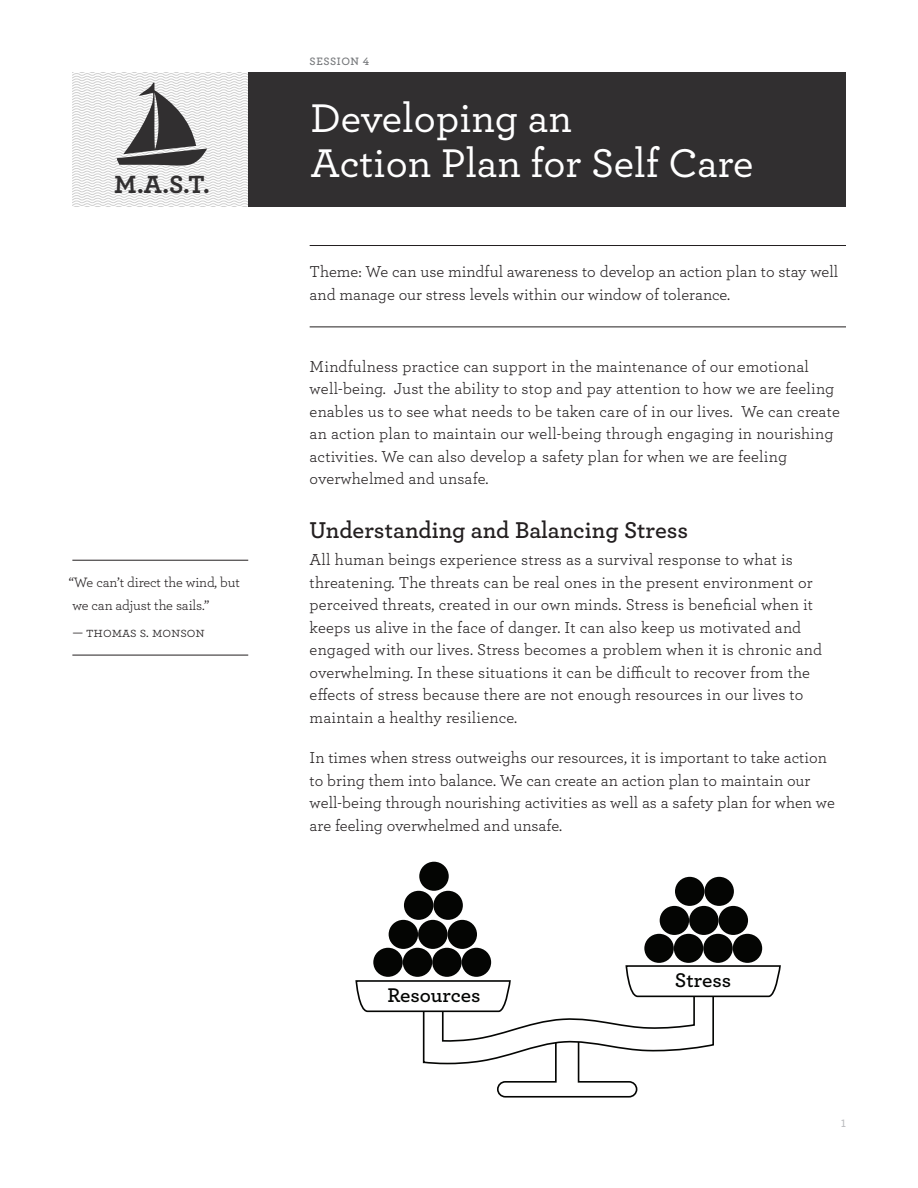
<style>
.page{position:relative;width:918px;height:1188px;background:#fff}
.page>*{position:absolute;margin:0;border:0;box-sizing:border-box;transform-origin:0 0}
._01_Main_Title{font:500 42px/45px "Archer";color:#fff}
._01_Main_Title-2{font:700 26.1px "Archer";color:#312f30}
._02_Header{font:600 24px "Archer";color:#231f20}
.t1{font:600 20.7px "Archer";color:#040503}
._04_Body{font:16.5px/22.5px "Archer";letter-spacing:.005em;color:#231f20}
._07_Aside{font:14.25px/22.5px "Archer";letter-spacing:-.01em;color:#231f20}
._00_Session_Number{font:600 11.25px "Archer";letter-spacing:.05em;color:#76787b}
._00_Session_Number-2{font:600 11.25px "Archer";color:#bcbdc0}
</style>
<div class="page">
<hr style="left:310px;top:245px;width:536px;height:1px;background:#231f20">
<hr style="left:310px;top:327px;width:536px;height:1px;background:#231f20">
<div style="left:249px;top:72px;width:597px;height:135px;background:#312f30"></div>
<svg style="left:73px;top:72px;width:176px;height:135px"></svg>
<hr style="left:72px;top:560px;width:176px;height:1px;background:#231f20">
<hr style="left:72px;top:655px;width:176px;height:1px;background:#231f20">
<div style="left:497px;top:1081px;width:140px;height:17px;border:2px solid #040503;border-radius:8px"></div>
<svg style="left:355px;top:965px;width:426px;height:100px"></svg>
<div style="left:373px;top:948px;width:30px;height:29px;background:#040503;border-radius:50%"></div>
<div style="left:403px;top:948px;width:29px;height:29px;background:#040503;border-radius:50%"></div>
<div style="left:432px;top:948px;width:30px;height:29px;background:#040503;border-radius:50%"></div>
<div style="left:389px;top:920px;width:29px;height:29px;background:#040503;border-radius:50%"></div>
<div style="left:418px;top:920px;width:30px;height:29px;background:#040503;border-radius:50%"></div>
<div style="left:419px;top:862px;width:30px;height:29px;background:#040503;border-radius:50%"></div>
<div style="left:404px;top:891px;width:29px;height:29px;background:#040503;border-radius:50%"></div>
<div style="left:433px;top:891px;width:30px;height:29px;background:#040503;border-radius:50%"></div>
<div style="left:448px;top:920px;width:29px;height:29px;background:#040503;border-radius:50%"></div>
<div style="left:462px;top:948px;width:29px;height:29px;background:#040503;border-radius:50%"></div>
<div style="left:644px;top:934px;width:30px;height:29px;background:#040503;border-radius:50%"></div>
<div style="left:674px;top:934px;width:29px;height:29px;background:#040503;border-radius:50%"></div>
<div style="left:703px;top:934px;width:30px;height:29px;background:#040503;border-radius:50%"></div>
<div style="left:660px;top:906px;width:29px;height:29px;background:#040503;border-radius:50%"></div>
<div style="left:689px;top:906px;width:30px;height:29px;background:#040503;border-radius:50%"></div>
<div style="left:675px;top:877px;width:29px;height:29px;background:#040503;border-radius:50%"></div>
<div style="left:704px;top:877px;width:30px;height:29px;background:#040503;border-radius:50%"></div>
<div style="left:719px;top:906px;width:29px;height:29px;background:#040503;border-radius:50%"></div>
<div style="left:733px;top:934px;width:29px;height:29px;background:#040503;border-radius:50%"></div>
<p class="_01_Main_Title-2" style="left:114px;top:164px;width:97px">M.A.S.T.</p>
<p class="_07_Aside" style="left:69px;top:571px;width:173px">“We can’t direct the wind, but we can adjust the sails.”</p>
<p class="_07_Aside" style="left:73px;top:620px;width:134px">— thomas s. monson</p>
<p class="_00_Session_Number" style="left:310px;top:53px;width:61px">SESSION 4</p>
<p class="_01_Main_Title" style="left:310px;top:94px;width:445px">Developing an<br>Action Plan for Self Care</p>
<p class="_04_Body" style="left:310px;top:260px;width:530px">Theme: We can use mindful awareness to develop an action plan to stay well and manage our stress levels within our window of tolerance.</p>
<p class="_04_Body" style="left:310px;top:354px;width:532px">Mindfulness practice can support in the maintenance of our emotional well-being. Just the ability to stop and pay attention to how we are feeling enables us to see what needs to be taken care of in our lives. We can create an action plan to maintain our well-being through engaging in nourishing activities. We can also develop a safety plan for when we are feeling overwhelmed and unsafe.</p>
<p class="_02_Header" style="left:310px;top:512px;width:380px">Understanding and Balancing Stress</p>
<p class="_04_Body" style="left:310px;top:548px;width:514px">All human beings experience stress as a survival response to what is threatening. The threats can be real ones in the present environment or perceived threats, created in our own minds. Stress is beneficial when it keeps us alive in the face of danger. It can also keep us motivated and engaged with our lives. Stress becomes a problem when it is chronic and overwhelming. In these situations it can be difficult to recover from the effects of stress because there are not enough resources in our lives to maintain a healthy resilience.</p>
<p class="_04_Body" style="left:310px;top:746px;width:527px">In times when stress outweighs our resources, it is important to take action to bring them into balance. We can create an action plan to maintain our well-being through nourishing activities as well as a safety plan for when we are feeling overwhelmed and unsafe.</p>
<p class="t1" style="left:387px;top:979px;width:95px">Resources</p>
<p class="t1" style="left:675px;top:965px;width:58px">Stress</p>
<p class="_00_Session_Number-2" style="left:841px;top:1115px;width:6px">1</p>
</div>
